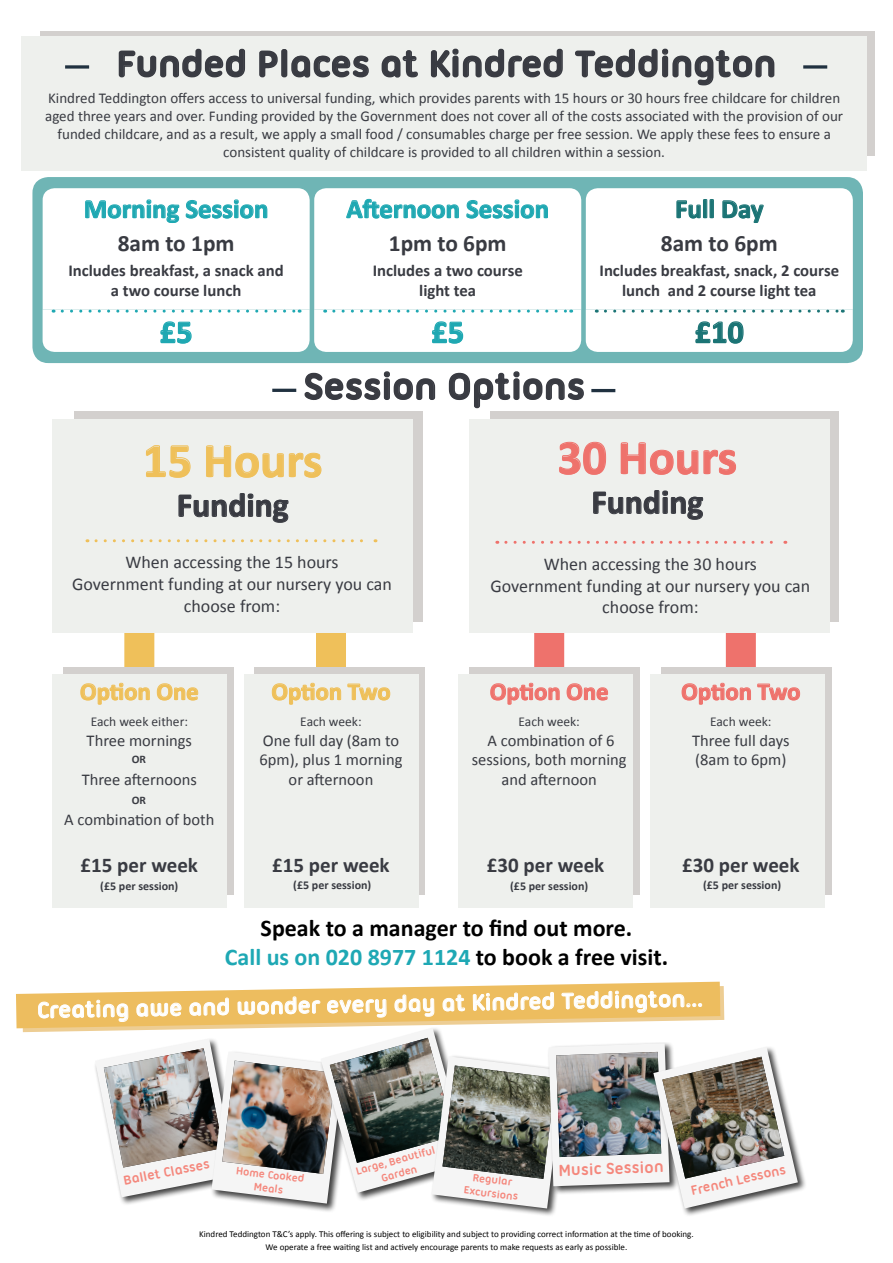
<style>
.page{position:relative;width:893px;height:1263px;background:#fff}
.page>*{position:absolute;margin:0;border:0;box-sizing:border-box;transform-origin:0 0}
.t1{font:700 48.6px "Calibri";color:#efc05a}
.t2{font:700 48.6px "Calibri";color:#ee726c}
.t3{font:700 39px "Ubuntu Titling";color:#393b42}
.t4{font:700 33.6px "Calibri";color:#393b42}
.t5{font:700 32.25px "Calibri";color:#1fa8b2}
.t6{font:700 32.25px "Calibri";color:#1b7475}
.t7{font:700 26.85px "Calibri";color:#1fa8b2}
.t8{font:700 26.85px "Calibri";color:#1b7475}
.t9{font:700 24.6px "Calibri";color:#ee726c}
.t10{font:700 24.6px "Calibri";color:#efc05a}
.t11{font:700 24px "Ubuntu Titling";color:#fff}
.t12{font:700 24px "Calibri";color:#1ea8b4}
.t13{font:700 24px "Calibri";color:#000}
.t14{font:700 23.4px "Calibri";color:#393b42}
.t15{font:700 21px "Calibri";color:#393b42}
.t16{font:18px/21.6px "Calibri";color:#393b42;text-align:center}
.t17{font:700 16.95px "Ubuntu Titling";color:#f4877c}
.t18{font:700 16.8px/20.1px "Calibri";color:#393b42;text-align:center}
.t19{font:16.5px/19.8px "Calibri";color:#393b42;text-align:center}
.t20{font:15px/18px "Calibri";color:#393b42;text-align:center}
.t21{font:700 14.1px "Ubuntu Titling";color:#f4877c}
.t22{font:13.5px "Calibri";color:#393b42}
.t23{font:700 12px "Calibri";color:#393b42}
.t24{font:700 11.55px "Calibri";color:#393b42}
.t25{font:700 11.25px/13.5px "Ubuntu Titling";color:#f4877c;text-align:center}
.t26{font:9px "Calibri";color:#000}
.s1{color:#000}
.s2{font-size:13.95px}
</style>
<div class="page">
<div style="left:726px;top:590px;width:30px;height:94px;background:#ee726c"></div>
<div style="left:661px;top:668px;width:170px;height:227px;background:#d3d0ce"></div>
<div style="left:650px;top:674px;width:174px;height:234px;background:#eef0ed"></div>
<div style="left:534px;top:590px;width:30px;height:94px;background:#ee726c"></div>
<div style="left:469px;top:668px;width:171px;height:227px;background:#d3d0ce"></div>
<div style="left:459px;top:674px;width:174px;height:234px;background:#eef0ed"></div>
<div style="left:316px;top:590px;width:30px;height:94px;background:#efc05a"></div>
<div style="left:255px;top:668px;width:170px;height:227px;background:#d3d0ce"></div>
<div style="left:244px;top:674px;width:174px;height:234px;background:#eef0ed"></div>
<div style="left:491px;top:411px;width:348px;height:211px;background:#d3d0ce"></div>
<div style="left:469px;top:420px;width:360px;height:213px;background:#eef0ed"></div>
<svg style="left:490px;top:682px;width:70px;height:23px"></svg>
<svg style="left:566px;top:683px;width:43px;height:18px"></svg>
<svg style="left:681px;top:682px;width:70px;height:23px"></svg>
<svg style="left:757px;top:683px;width:43px;height:18px"></svg>
<div style="left:124px;top:590px;width:30px;height:94px;background:#efc05a"></div>
<div style="left:75px;top:411px;width:348px;height:211px;background:#d3d0ce"></div>
<div style="left:52px;top:420px;width:361px;height:213px;background:#eef0ed"></div>
<div style="left:32px;top:177px;width:831px;height:186px;background:#6fb5b5;border-radius:16px"></div>
<svg style="left:146px;top:445px;width:45px;height:33px"></svg>
<svg style="left:206px;top:445px;width:116px;height:33px"></svg>
<svg style="left:178px;top:493px;width:111px;height:30px"></svg>
<svg style="left:559px;top:441px;width:47px;height:34px"></svg>
<svg style="left:620px;top:442px;width:116px;height:33px"></svg>
<svg style="left:593px;top:490px;width:111px;height:30px"></svg>
<svg style="left:96px;top:539px;width:280px;height:3px"></svg>
<div style="left:63px;top:668px;width:170px;height:227px;background:#d3d0ce"></div>
<div style="left:52px;top:674px;width:174px;height:234px;background:#eef0ed"></div>
<svg style="left:80px;top:682px;width:70px;height:23px"></svg>
<svg style="left:157px;top:683px;width:42px;height:18px"></svg>
<svg style="left:272px;top:682px;width:69px;height:23px"></svg>
<svg style="left:347px;top:683px;width:44px;height:18px"></svg>
<svg style="left:506px;top:541px;width:280px;height:3px"></svg>
<svg style="left:43px;top:188px;width:810px;height:164px;background:#f6fbfb"></svg>
<svg style="left:304px;top:371px;width:132px;height:29px"></svg>
<svg style="left:448px;top:371px;width:136px;height:38px"></svg>
<hr style="left:272px;top:389px;width:24px;height:3px;background:#203140">
<hr style="left:591px;top:389px;width:24px;height:3px;background:#203140">
<svg style="left:40px;top:31px;width:834px;height:125px;background:#d7d5d2"></svg>
<div style="left:21px;top:37px;width:845px;height:134px;background:#eef0ed"></div>
<svg style="left:118px;top:48px;width:127px;height:30px"></svg>
<svg style="left:259px;top:49px;width:110px;height:29px"></svg>
<svg style="left:381px;top:50px;width:37px;height:28px"></svg>
<svg style="left:430px;top:48px;width:133px;height:30px"></svg>
<svg style="left:575px;top:48px;width:200px;height:38px"></svg>
<svg style="left:65px;top:65px;width:24px;height:4px"></svg>
<svg style="left:803px;top:65px;width:24px;height:4px"></svg>
<div style="left:210px;top:1050px;width:143px;height:163px;background:#000;opacity:.75"></div>
<div style="left:430px;top:1055px;width:143px;height:163px;background:#000;opacity:.75"></div>
<div style="left:652px;top:1045px;width:155px;height:172px;background:#000;opacity:.75"></div>
<img style="left:16px;top:889px;width:782px;height:319px">
<p class="t3" style="left:117px;top:41px;width:661px">Funded Places at Kindred Teddington</p>
<p class="t20" style="left:45px;top:89px;width:799px">Kindred Teddington offers access to universal funding, which provides parents with 15 hours or 30 hours free childcare for children aged three years and over. Funding provided by the Government does not cover all of the costs associated with the provision of our funded childcare, and as a result, we apply a small food / consumables charge per free session. We apply these fees to ensure a</p>
<p class="t20" style="left:223px;top:143px;width:443px">consistent quality of childcare is provided to all children within a session.</p>
<p class="t7" style="left:84px;top:190px;width:186px">Morning Session</p>
<p class="t7" style="left:346px;top:190px;width:204px">Afternoon Session</p>
<p class="t8" style="left:675px;top:190px;width:90px">Full Day</p>
<p class="t14" style="left:118px;top:227px;width:118px">8am to 1pm</p>
<p class="t14" style="left:389px;top:227px;width:119px">1pm to 6pm</p>
<p class="t14" style="left:661px;top:227px;width:118px">8am to 6pm</p>
<p class="t18" style="left:68px;top:259px;width:217px">Includes breakfast, a snack and</p>
<p class="t18" style="left:111px;top:279px;width:132px">a two course lunch</p>
<p class="t5" style="left:160px;top:309px;width:34px">£5</p>
<p class="t18" style="left:373px;top:259px;width:152px">Includes a two course</p>
<p class="t18" style="left:419px;top:279px;width:58px">light tea</p>
<p class="t5" style="left:431px;top:309px;width:34px">£5</p>
<p class="t18" style="left:599px;top:259px;width:241px">Includes breakfast, snack, 2 course lunch and 2 course light tea</p>
<p class="t6" style="left:695px;top:309px;width:51px">£10</p>
<p class="t3" style="left:303px;top:364px;width:283px">Session Options</p>
<p class="t1" style="left:143px;top:426px;width:181px">15 Hours</p>
<p class="t4" style="left:177px;top:481px;width:114px">Funding</p>
<p class="t16" style="left:125px;top:551px;width:215px">When accessing the 15 hours</p>
<p class="t16" style="left:72px;top:572px;width:321px">Government funding at our nursery you can choose from:</p>
<p class="t10" style="left:80px;top:674px;width:120px">Option One</p>
<p class="t22" style="left:91px;top:713px;width:99px">Each week either:</p>
<p class="t19" style="left:87px;top:729px;width:107px">Three mornings</p>
<p class="t19" style="left:82px;top:769px;width:117px">Three afternoons</p>
<p class="t19" style="left:64px;top:809px;width:152px">A combination of both</p>
<p class="t15" style="left:81px;top:850px;width:119px">£15 per week</p>
<p class="t24" style="left:132px;top:751px;width:16px">OR</p>
<p class="t24" style="left:132px;top:791px;width:16px">OR</p>
<p class="t10" style="left:271px;top:674px;width:121px">Option Two</p>
<p class="t22" style="left:300px;top:713px;width:63px">Each week:</p>
<p class="t19" style="left:259px;top:729px;width:144px">One full day (8am to<br>6pm), plus 1 morning or afternoon</p>
<p class="t15" style="left:272px;top:850px;width:119px">£15 per week</p>
<p class="t23" style="left:100px;top:877px;width:80px">(£5 per session)</p>
<p class="t23" style="left:293px;top:876px;width:80px">(£5 per session)</p>
<p class="t2" style="left:558px;top:423px;width:181px">30 Hours</p>
<p class="t4" style="left:591px;top:478px;width:114px">Funding</p>
<p class="t16" style="left:544px;top:552px;width:215px">When accessing the 30 hours</p>
<p class="t16" style="left:490px;top:574px;width:321px">Government funding at our nursery you can choose from:</p>
<p class="t9" style="left:490px;top:674px;width:120px">Option One</p>
<p class="t9" style="left:681px;top:674px;width:121px">Option Two</p>
<p class="t22" style="left:518px;top:713px;width:63px">Each week:</p>
<p class="t19" style="left:472px;top:729px;width:156px">A combination of 6 sessions, both morning and afternoon</p>
<p class="t22" style="left:710px;top:713px;width:63px">Each week:</p>
<p class="t19" style="left:692px;top:729px;width:99px">Three full days</p>
<p class="t19" style="left:695px;top:749px;width:93px">(8am to 6pm)</p>
<p class="t15" style="left:487px;top:850px;width:119px">£30 per week</p>
<p class="t15" style="left:682px;top:850px;width:119px">£30 per week</p>
<p class="t23" style="left:510px;top:877px;width:80px">(£5 per session)</p>
<p class="t23" style="left:703px;top:876px;width:80px">(£5 per session)</p>
<p class="t13" style="left:261px;top:911px;width:373px">Speak to a manager to find out more.</p>
<p class="t12" style="left:225px;top:940px;width:445px">Call us on 020 8977 1124 <span class="s1">to book a free visit.</span></p>
<p class="t11" style="left:37px;top:996px;width:667px;rotate:-1deg">Creating awe and wonder every day at Kindred Teddington...</p>
<p class="t21" style="left:122px;top:1172px;width:89px;rotate:-11deg"><span class="s2">Ballet</span> Classes</p>
<p class="t25" style="left:237px;top:1163px;width:70px;rotate:7deg">Home Cooked<br>Meals</p>
<p class="t25" style="left:354px;top:1164px;width:83px;rotate:-15deg">Large, Beautiful<br>Garden</p>
<p class="t25" style="left:474px;top:1170px;width:41px;rotate:7deg">Regular</p>
<p class="t25" style="left:465px;top:1183px;width:56px;rotate:7deg">Excursions</p>
<p class="t17" style="left:558px;top:1160px;width:107px;rotate:-2deg">Music Session</p>
<p class="t21" style="left:689px;top:1182px;width:98px;rotate:-13deg">French Lessons</p>
<p class="t26" style="left:199px;top:1228px;width:496px">Kindred Teddington T&amp;C’s apply. This offering is subject to eligibility and subject to providing correct information at the time of booking.</p>
<p class="t26" style="left:266px;top:1242px;width:363px">We operate a free waiting list and actively encourage parents to make requests as early as possible.</p>
</div>
